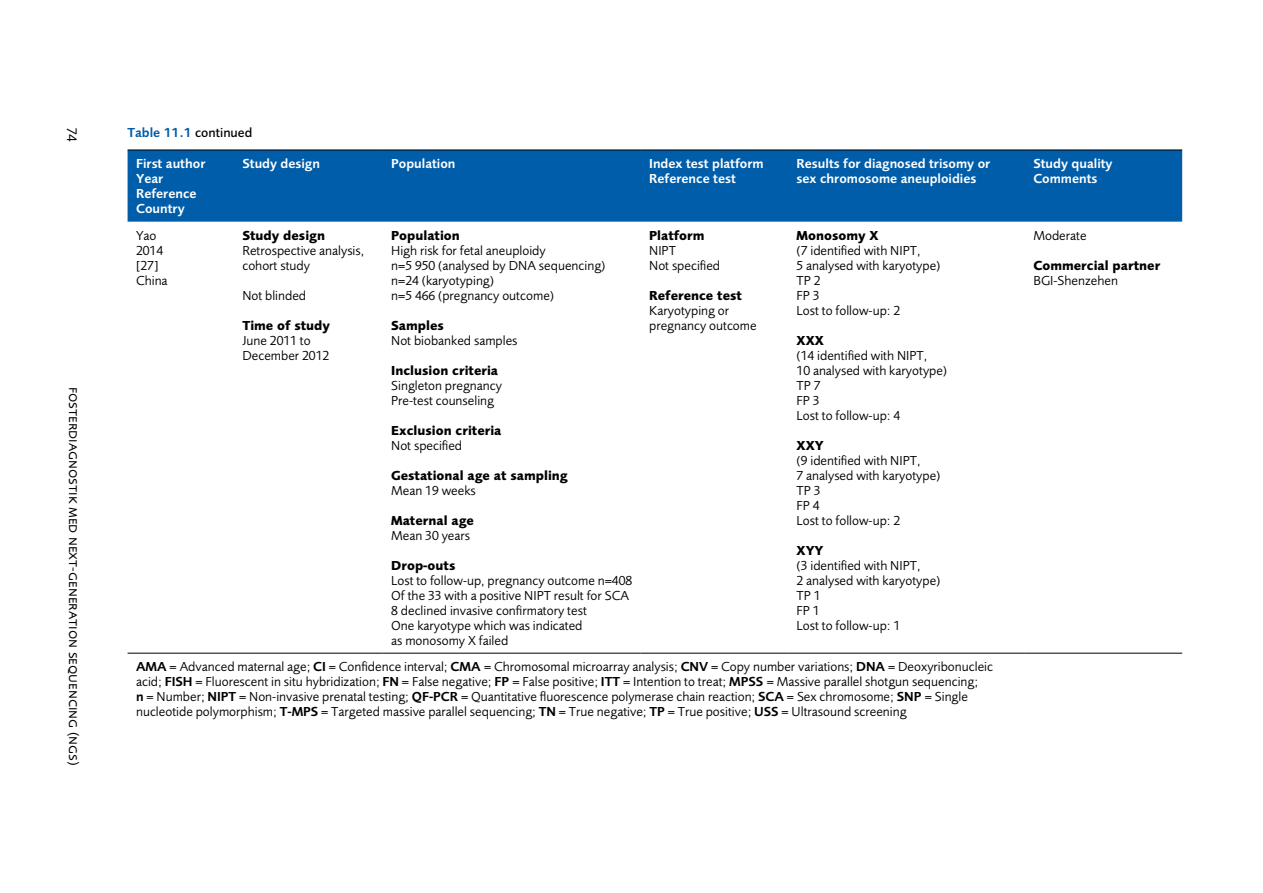
<style>
.page{position:relative;width:1263px;height:893px;background:#fff}
.page>*{position:absolute;margin:0;border:0;box-sizing:border-box;transform-origin:0 0}
.t1{font:15px "Foundry Sans Expert";color:#000}
.Tabelltext{font:13.5px/15px "Foundry Sans";color:#000}
.Tabellrubrik_1{font:700 13.5px "Foundry Sans";color:#000}
.Tabellhuvudrubrik{font:600 13.5px/15px "Foundry Sans";color:#fff}
.Objekttitel_liggande{font:600 13.5px "Foundry Sans";color:#005da9}
.s1{font-weight:500;color:#000}
.s2{font-weight:600}
</style>
<div class="page">
<div style="left:128px;top:151px;width:1054px;height:71px;background:#005da9"></div>
<hr style="left:128px;top:150px;width:106px;height:1px;background:#000">
<hr style="left:234px;top:150px;width:149px;height:1px;background:#000">
<hr style="left:383px;top:150px;width:258px;height:1px;background:#000">
<hr style="left:641px;top:150px;width:147px;height:1px;background:#000">
<hr style="left:788px;top:150px;width:237px;height:1px;background:#000">
<hr style="left:1025px;top:150px;width:157px;height:1px;background:#000">
<hr style="left:128px;top:653px;width:106px;height:1px;background:#000">
<hr style="left:234px;top:653px;width:149px;height:1px;background:#000">
<hr style="left:383px;top:653px;width:258px;height:1px;background:#000">
<hr style="left:641px;top:653px;width:147px;height:1px;background:#000">
<hr style="left:788px;top:653px;width:237px;height:1px;background:#000">
<hr style="left:1025px;top:653px;width:157px;height:1px;background:#000">
<p class="t1" style="left:83px;top:128px;width:16px;rotate:90deg">74</p>
<p class="Objekttitel_liggande" style="left:128px;top:125px;width:126px">Table 11.1 <span class="s1">continued</span></p>
<p class="Tabellhuvudrubrik" style="left:136px;top:156px;width:71px">First author</p>
<p class="Tabellhuvudrubrik" style="left:136px;top:171px;width:29px">Year</p>
<p class="Tabellhuvudrubrik" style="left:136px;top:186px;width:62px">Reference<br>Country</p>
<p class="Tabellhuvudrubrik" style="left:242px;top:156px;width:79px">Study design</p>
<p class="Tabellhuvudrubrik" style="left:391px;top:156px;width:66px">Population</p>
<p class="Tabellhuvudrubrik" style="left:649px;top:156px;width:116px">Index test platform</p>
<p class="Tabellhuvudrubrik" style="left:649px;top:171px;width:88px">Reference test</p>
<p class="Tabellhuvudrubrik" style="left:797px;top:156px;width:195px">Results for diagnosed trisomy or sex chromosome aneuploidies</p>
<p class="Tabellhuvudrubrik" style="left:1033px;top:156px;width:81px">Study quality</p>
<p class="Tabellhuvudrubrik" style="left:1033px;top:171px;width:66px">Comments</p>
<p class="t1" style="left:83px;top:379px;width:388px;rotate:90deg">Ffosterdiagnostik med next-generation sequencing (ngs)</p>
<p class="Tabelltext" style="left:136px;top:228px;width:33px">Yao<br>2014 [27]<br>China</p>
<p class="Tabellrubrik_1" style="left:242px;top:227px;width:84px">Study design</p>
<p class="Tabelltext" style="left:242px;top:243px;width:123px">Retrospective analysis, cohort study</p>
<p class="Tabelltext" style="left:242px;top:288px;width:65px">Not blinded</p>
<p class="Tabellrubrik_1" style="left:242px;top:317px;width:89px">Time of study</p>
<p class="Tabelltext" style="left:242px;top:333px;width:88px">June 2011 to<br>December 2012</p>
<p class="Tabellrubrik_1" style="left:391px;top:227px;width:70px">Population</p>
<p class="Tabelltext" style="left:391px;top:243px;width:216px">High risk for fetal aneuploidy<br>n=5 950 (analysed by DNA sequencing) n=24 (karyotyping)<br>n=5 466 (pregnancy outcome)</p>
<p class="Tabellrubrik_1" style="left:391px;top:317px;width:54px">Samples</p>
<p class="Tabelltext" style="left:391px;top:333px;width:128px">Not biobanked samples</p>
<p class="Tabellrubrik_1" style="left:391px;top:362px;width:108px">Inclusion criteria</p>
<p class="Tabelltext" style="left:391px;top:378px;width:112px">Singleton pregnancy<br>Pre-test counseling</p>
<p class="Tabellrubrik_1" style="left:391px;top:422px;width:112px">Exclusion criteria</p>
<p class="Tabelltext" style="left:391px;top:438px;width:73px">Not specified</p>
<p class="Tabellrubrik_1" style="left:391px;top:467px;width:178px">Gestational age at sampling</p>
<p class="Tabelltext" style="left:391px;top:483px;width:86px">Mean 19 weeks</p>
<p class="Tabellrubrik_1" style="left:391px;top:512px;width:84px">Maternal age</p>
<p class="Tabelltext" style="left:391px;top:528px;width:80px">Mean 30 years</p>
<p class="Tabellrubrik_1" style="left:391px;top:557px;width:66px">Drop-outs</p>
<p class="Tabelltext" style="left:391px;top:573px;width:242px">Lost to follow-up, pregnancy outcome n=408<br>Of the 33 with a positive NIPT result for SCA 8 declined invasive confirmatory test<br>One karyotype which was indicated<br>as monosomy X failed</p>
<p class="Tabellrubrik_1" style="left:649px;top:227px;width:57px">Platform</p>
<p class="Tabelltext" style="left:649px;top:243px;width:73px">NIPT<br>Not specified</p>
<p class="Tabellrubrik_1" style="left:649px;top:287px;width:94px">Reference test</p>
<p class="Tabelltext" style="left:649px;top:303px;width:109px">Karyotyping or pregnancy outcome</p>
<p class="Tabellrubrik_1" style="left:797px;top:227px;width:83px">Monosomy X</p>
<p class="Tabelltext" style="left:797px;top:243px;width:145px">(7 identified with NIPT,<br>5 analysed with karyotype)<br>TP 2<br>FP 3<br>Lost to follow-up: 2</p>
<p class="Tabellrubrik_1" style="left:797px;top:332px;width:29px">XXX</p>
<p class="Tabelltext" style="left:797px;top:348px;width:152px">(14 identified with NIPT,<br>10 analysed with karyotype)<br>TP 7<br>FP 3<br>Lost to follow-up: 4</p>
<p class="Tabellrubrik_1" style="left:797px;top:437px;width:29px">XXY</p>
<p class="Tabelltext" style="left:797px;top:453px;width:145px">(9 identified with NIPT,<br>7 analysed with karyotype)<br>TP 3<br>FP 4<br>Lost to follow-up: 2</p>
<p class="Tabellrubrik_1" style="left:797px;top:542px;width:28px">XYY</p>
<p class="Tabelltext" style="left:797px;top:558px;width:145px">(3 identified with NIPT,<br>2 analysed with karyotype)<br>TP 1<br>FP 1<br>Lost to follow-up: 1</p>
<p class="Tabelltext" style="left:136px;top:659px;width:858px"><span class="s2">AMA</span> = Advanced maternal age; <span class="s2">CI</span> = Confidence interval; <span class="s2">CMA</span> = Chromosomal microarray analysis; <span class="s2">CNV</span> = Copy number variations; <span class="s2">DNA</span> = Deoxyribonucleic acid; <span class="s2">FISH</span> = Fluorescent in situ hybridization; <span class="s2">FN</span> = False negative; <span class="s2">FP</span> = False positive; <span class="s2">ITT</span> = Intention to treat; <span class="s2">MPSS</span> = Massive parallel shotgun sequencing;<br><span class="s2">n</span> = Number; <span class="s2">NIPT</span> = Non-invasive prenatal testing; <span class="s2">QF-PCR</span> = Quantitative fluorescence polymerase chain reaction; <span class="s2">SCA</span> = Sex chromosome; <span class="s2">SNP</span> = Single nucleotide polymorphism; <span class="s2">T-MPS</span> = Targeted massive parallel sequencing; <span class="s2">TN</span> = True negative; <span class="s2">TP</span> = True positive; <span class="s2">USS</span> = Ultrasound screening</p>
<p class="Tabelltext" style="left:1033px;top:228px;width:55px">Moderate</p>
<p class="Tabellrubrik_1" style="left:1033px;top:257px;width:128px">Commercial partner</p>
<p class="Tabelltext" style="left:1033px;top:273px;width:86px">BGI-Shenzehen</p>
</div>
